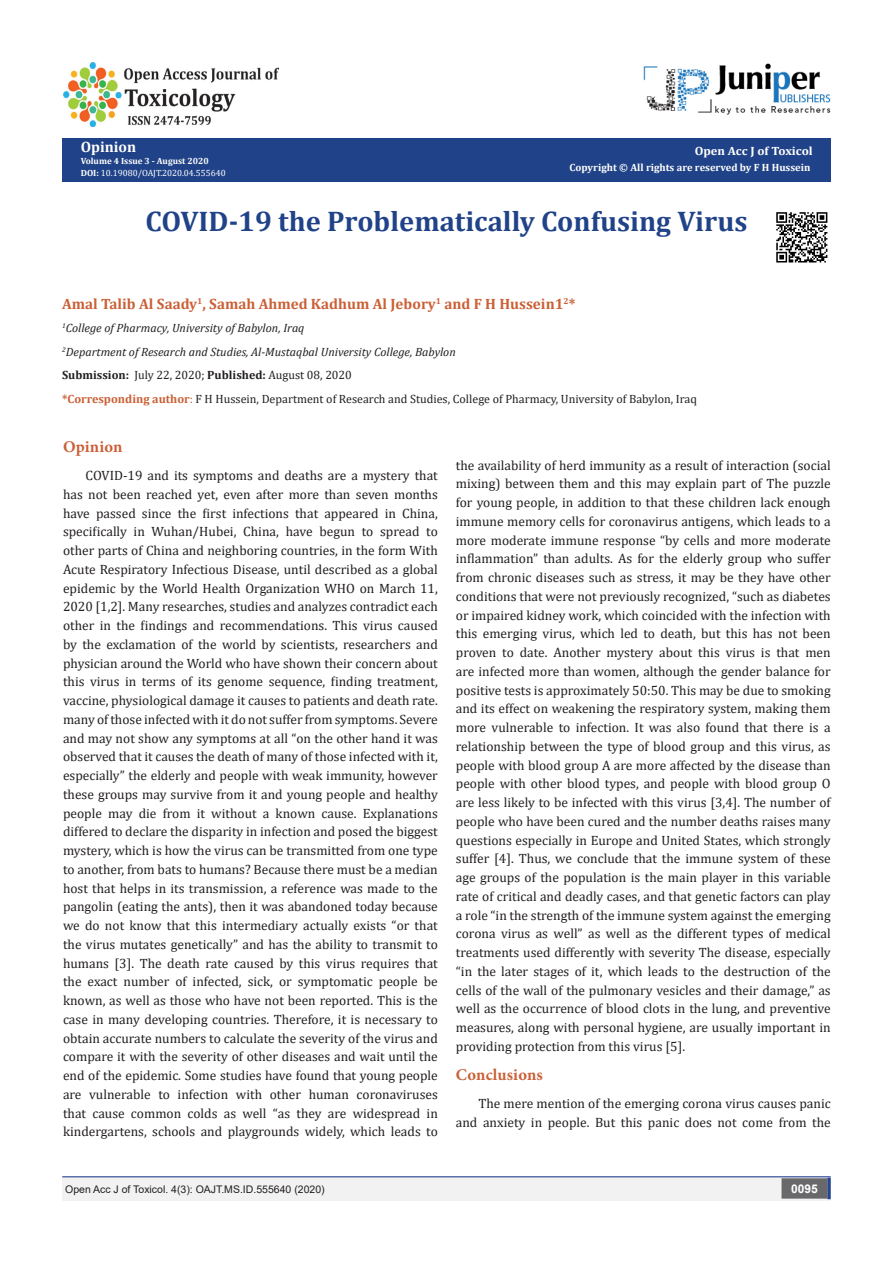
<style>
.page{position:relative;width:893px;height:1263px;background:#fff}
.page>*{position:absolute;margin:0;border:0;box-sizing:border-box;transform-origin:0 0}
.t1{font:700 28.5px "Cambria";color:#204288}
.t2{font:700 16.5px "Minion Pro";letter-spacing:.01em;color:#ca6036}
.t3{font:700 15px "Cambria";color:#ca6036}
.t4{font:700 15px "Cambria";color:#fffffc}
.t5{font:13.5px/18.8px "Cambria";color:#231f20;text-align:justify}
.t6{font:12px "Cambria";color:#231f20}
.t7{font:italic 12px "Cambria";color:#231f20}
.t8{font:700 12px "Cambria";color:#fff;scale:1.05 1}
.t9{font:700 12px "Arial";color:#fff}
.t10{font:10.5px "Arial";color:#231f20}
.t11{font:700 10.5px "Cambria";color:#fffffc}
.t12{font:9px "Cambria";color:#fff}
.t13{font:700 9px "Cambria";color:#fffffc}
.s1{font-weight:700;color:#fffffc}
.s2{font-weight:700}
.s3{font-weight:700;color:#ca6036}
.s4{color:#ca6036}
</style>
<div class="page">
<div style="left:63px;top:138px;width:768px;height:43px;background:#204288"></div>
<div style="left:62px;top:1177px;width:393px;height:24px;background:#f2f2f3"></div>
<div style="left:455px;top:1177px;width:376px;height:24px;background:#f2f2f3"></div>
<div style="left:782px;top:1179px;width:45px;height:19px;background:#69686b"></div>
<div style="left:781px;top:1178px;width:46px;height:20px;border:2px solid #69686b"></div>
<svg style="left:827px;top:1178px;width:4px;height:21px"></svg>
<hr style="left:62px;top:1176px;width:769px;height:1px;background:#25408f">
<img style="left:63px;top:62px;width:216px;height:64px">
<img style="left:644px;top:63px;width:187px;height:52px">
<img style="left:776px;top:212px;width:52px;height:51px">
<p class="t4" style="left:81px;top:136px;width:57px">Opinion</p>
<p class="t13" style="left:81px;top:155px;width:130px">Volume 4 Issue 3 - August 2020</p>
<p class="t12" style="left:81px;top:168px;width:146px"><span class="s1">DOI</span><span class="s2">:</span> 10.19080/OAJT.2020.04.555640</p>
<p class="t8" style="left:695px;top:143px;width:114px">Open Acc J of Toxicol</p>
<p class="t11" style="left:570px;top:160px;width:242px">Copyright © All rights are reserved by F H Hussein</p>
<p class="t1" style="left:145px;top:201px;width:603px">COVID-19 the Problematically Confusing Virus</p>
<p class="t3" style="left:62px;top:293px;width:515px">Amal Talib Al Saady<sup>1</sup>, Samah Ahmed Kadhum Al Jebory<sup>1</sup> and F H Hussein1<sup>2</sup>*</p>
<p class="t7" style="left:62px;top:320px;width:244px"><sup>1</sup>College of Pharmacy, University of Babylon, Iraq</p>
<p class="t7" style="left:62px;top:343px;width:395px"><sup>2</sup>Department of Research and Studies, Al-Mustaqbal University College, Babylon</p>
<p class="t6" style="left:62px;top:368px;width:291px"><span class="s2">Submission:</span> July 22, 2020; <span class="s2">Published:</span> August 08, 2020</p>
<p class="t6" style="left:62px;top:391px;width:636px"><span class="s3">*Corresponding author</span><span class="s4">:</span> F H Hussein, Department of Research and Studies, College of Pharmacy, University of Babylon, Iraq</p>
<p class="t2" style="left:63px;top:435px;width:61px">Opinion</p>
<p class="t5" style="left:63px;top:466px;width:376px;text-indent:22px">COVID-19 and its symptoms and deaths are a mystery that has not been reached yet, even after more than seven months have passed since the first infections that appeared in China, specifically in Wuhan/Hubei, China, have begun to spread to other parts of China and neighboring countries, in the form With Acute Respiratory Infectious Disease, until described as a global epidemic by the World Health Organization WHO on March 11, 2020 [1,2]. Many researches, studies and analyzes contradict each other in the findings and recommendations. This virus caused by the exclamation of the world by scientists, researchers and physician around the World who have shown their concern about this virus in terms of its genome sequence, finding treatment, vaccine, physiological damage it causes to patients and death rate. many of those infected with it do not suffer from symptoms. Severe and may not show any symptoms at all “on the other hand it was observed that it causes the death of many of those infected with it, especially” the elderly and people with weak immunity, however these groups may survive from it and young people and healthy people may die from it without a known cause. Explanations differed to declare the disparity in infection and posed the biggest mystery, which is how the virus can be transmitted from one type to another, from bats to humans? Because there must be a median host that helps in its transmission, a reference was made to the pangolin (eating the ants), then it was abandoned today because we do not know that this intermediary actually exists “or that the virus mutates genetically” and has the ability to transmit to humans [3]. The death rate caused by this virus requires that the exact number of infected, sick, or symptomatic people be known, as well as those who have not been reported. This is the case in many developing countries. Therefore, it is necessary to obtain accurate numbers to calculate the severity of the virus and compare it with the severity of other diseases and wait until the end of the epidemic. Some studies have found that young people are vulnerable to infection with other human coronaviruses that cause common colds as well “as they are widespread in kindergartens, schools and playgrounds widely, which leads to</p>
<p class="t5" style="left:456px;top:455px;width:376px">the availability of herd immunity as a result of interaction (social mixing) between them and this may explain part of The puzzle for young people, in addition to that these children lack enough immune memory cells for coronavirus antigens, which leads to a more moderate immune response “by cells and more moderate inflammation” than adults. As for the elderly group who suffer from chronic diseases such as stress, it may be they have other conditions that were not previously recognized, “such as diabetes or impaired kidney work, which coincided with the infection with this emerging virus, which led to death, but this has not been proven to date. Another mystery about this virus is that men are infected more than women, although the gender balance for positive tests is approximately 50:50. This may be due to smoking and its effect on weakening the respiratory system, making them more vulnerable to infection. It was also found that there is a relationship between the type of blood group and this virus, as people with blood group A are more affected by the disease than people with other blood types, and people with blood group O are less likely to be infected with this virus [3,4]. The number of people who have been cured and the number deaths raises many questions especially in Europe and United States, which strongly suffer [4]. Thus, we conclude that the immune system of these age groups of the population is the main player in this variable rate of critical and deadly cases, and that genetic factors can play a role “in the strength of the immune system against the emerging corona virus as well” as well as the different types of medical treatments used differently with severity The disease, especially “in the later stages of it, which leads to the destruction of the cells of the wall of the pulmonary vesicles and their damage,” as well as the occurrence of blood clots in the lung, and preventive measures, along with personal hygiene, are usually important in providing protection from this virus [5].</p>
<p class="t2" style="left:456px;top:1063px;width:88px">Conclusions</p>
<p class="t5" style="left:456px;top:1094px;width:376px;text-align:right">The mere mention of the emerging corona virus causes panic and anxiety in people. But this panic does not come from the</p>
<p class="t10" style="left:65px;top:1182px;width:261px">Open Acc J of Toxicol. 4(3): OAJT.MS.ID.555640 (2020)</p>
<p class="t9" style="left:791px;top:1180px;width:28px">0095</p>
</div>
